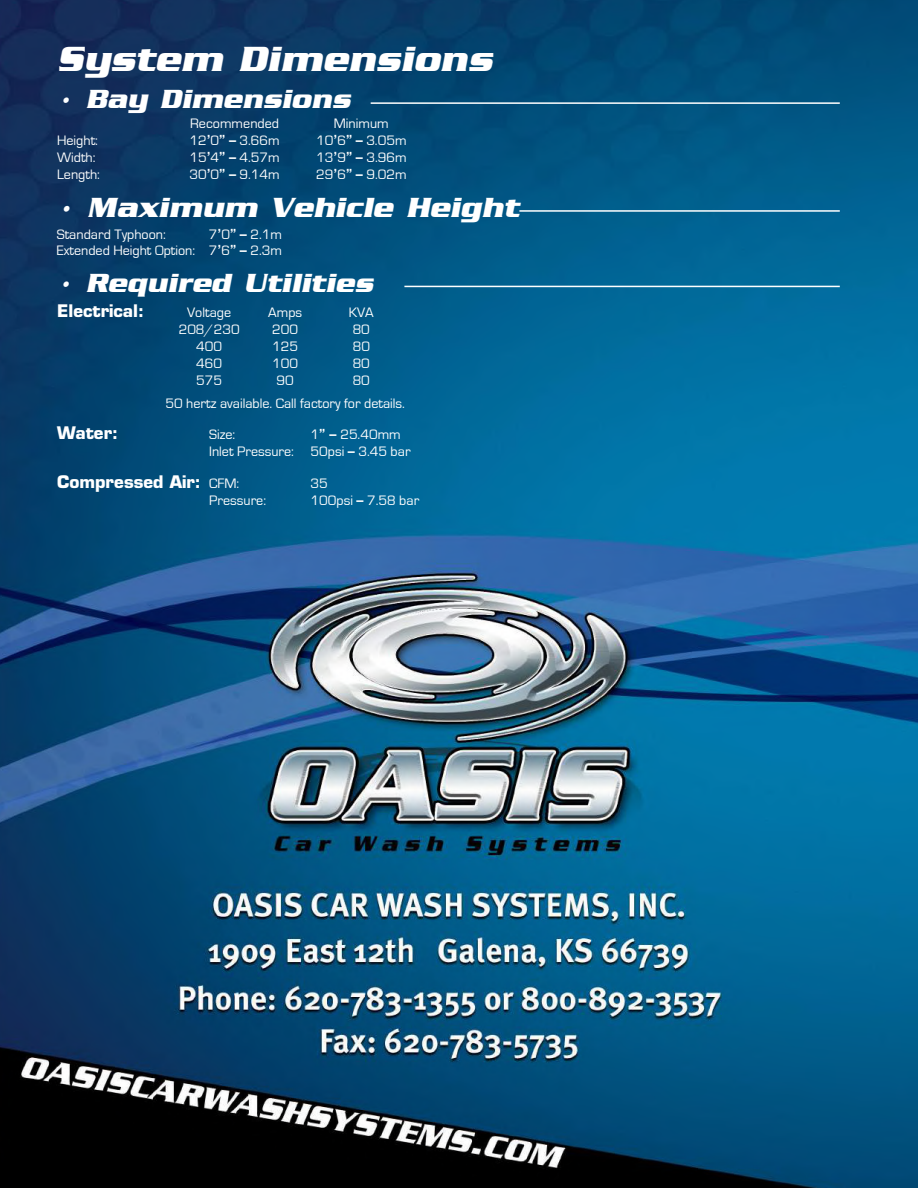
<style>
.page{position:relative;width:918px;height:1188px;background:#fff}
.page>*{position:absolute;margin:0;border:0;box-sizing:border-box;transform-origin:0 0}
.t1{font:italic 700 36px "Serpentine";color:#fff}
.t2{font:italic 700 28.5px "Serpentine";color:#fff}
.t3{font:italic 700 27px "Serpentine";color:#fff}
.t4{font:700 16.95px "Eurostile";color:#fff}
.t5{font:14.1px/17px "Eurostile";color:#fff}
.s1{font-family:"Helvetica Neue";font-weight:500}
.s2{font-weight:400;font-size:14.1px}
</style>
<div class="page">
<img style="left:0;top:0;width:918px;height:1188px">
<hr style="left:371px;top:102px;width:469px;height:2px;background:#fff">
<hr style="left:519px;top:210px;width:321px;height:2px;background:#fff">
<hr style="left:404px;top:286px;width:436px;height:1px;background:#fff">
<h1 class="t1" style="left:57px;top:40px;width:437px">System Dimensions</h1>
<h3 class="t3" style="left:57px;top:85px;width:295px">• Bay Dimensions</h3>
<p class="t5" style="left:190px;top:115px;width:90px">Recommended</p>
<p class="t5" style="left:334px;top:115px;width:57px">Minimum</p>
<p class="t5" style="left:57px;top:132px;width:42px">Height:</p>
<p class="t5" style="left:189px;top:132px;width:92px">12<span class="s1">’</span>0<span class="s1">” –</span> 3.66m</p>
<p class="t5" style="left:316px;top:132px;width:92px">10<span class="s1">’</span>6<span class="s1">” –</span> 3.05m</p>
<p class="t5" style="left:57px;top:149px;width:40px">Width:</p>
<p class="t5" style="left:189px;top:149px;width:92px">15<span class="s1">’</span>4<span class="s1">” –</span> 4.57m</p>
<p class="t5" style="left:316px;top:149px;width:92px">13<span class="s1">’</span>9<span class="s1">” –</span> 3.96m</p>
<p class="t5" style="left:57px;top:166px;width:44px">Length:</p>
<p class="t5" style="left:189px;top:166px;width:92px">30<span class="s1">’</span>0<span class="s1">” –</span> 9.14m</p>
<p class="t5" style="left:316px;top:166px;width:92px">29<span class="s1">’</span>6<span class="s1">” –</span> 9.02m</p>
<h2 class="t2" style="left:57px;top:193px;width:464px">• Maximum Vehicle Height</h2>
<p class="t5" style="left:57px;top:226px;width:111px">Standard Typhoon:</p>
<p class="t5" style="left:57px;top:226px;width:227px;text-align:right">7<span class="s1">’</span>0<span class="s1">” –</span> 2.1m<br>Extended Height Option: 7<span class="s1">’</span>6<span class="s1">” –</span> 2.3m</p>
<h3 class="t3" style="left:57px;top:268px;width:318px">• Required Utilities</h3>
<p class="t4" style="left:57px;top:301px;width:89px">Electrical:</p>
<p class="t5" style="left:187px;top:305px;width:45px">Voltage</p>
<p class="t5" style="left:268px;top:305px;width:36px">Amps</p>
<p class="t5" style="left:349px;top:305px;width:27px">KVA</p>
<p class="t5" style="left:179px;top:322px;width:62px">208/230</p>
<p class="t5" style="left:272px;top:322px;width:27px">200</p>
<p class="t5" style="left:353px;top:322px;width:19px">80</p>
<p class="t5" style="left:196px;top:338px;width:27px">400</p>
<p class="t5" style="left:272px;top:338px;width:27px">125</p>
<p class="t5" style="left:353px;top:338px;width:19px">80</p>
<p class="t5" style="left:196px;top:355px;width:27px">460</p>
<p class="t5" style="left:272px;top:355px;width:27px">100</p>
<p class="t5" style="left:353px;top:355px;width:19px">80</p>
<p class="t5" style="left:196px;top:372px;width:27px">575</p>
<p class="t5" style="left:277px;top:372px;width:19px">90</p>
<p class="t5" style="left:166px;top:369px;width:241px;line-height:22.5px;text-indent:187px">80<br>50 hertz available. Call factory for details.</p>
<p class="t4" style="left:57px;top:422px;width:63px">Water:</p>
<p class="t5" style="left:209px;top:426px;width:28px">Size:</p>
<p class="t5" style="left:209px;top:426px;width:203px;text-indent:101px">1<span class="s1">” –</span> 25.40mm<br>Inlet Pressure: 50psi <span class="s1">–</span> 3.45 bar</p>
<p class="t4" style="left:57px;top:471px;width:184px">Compressed Air: <span class="s2">CFM:</span></p>
<p class="t5" style="left:311px;top:475px;width:19px">35</p>
<p class="t5" style="left:209px;top:492px;width:58px">Pressure:</p>
<p class="t5" style="left:311px;top:492px;width:110px">100psi <span class="s1">–</span> 7.58 bar</p>
</div>
